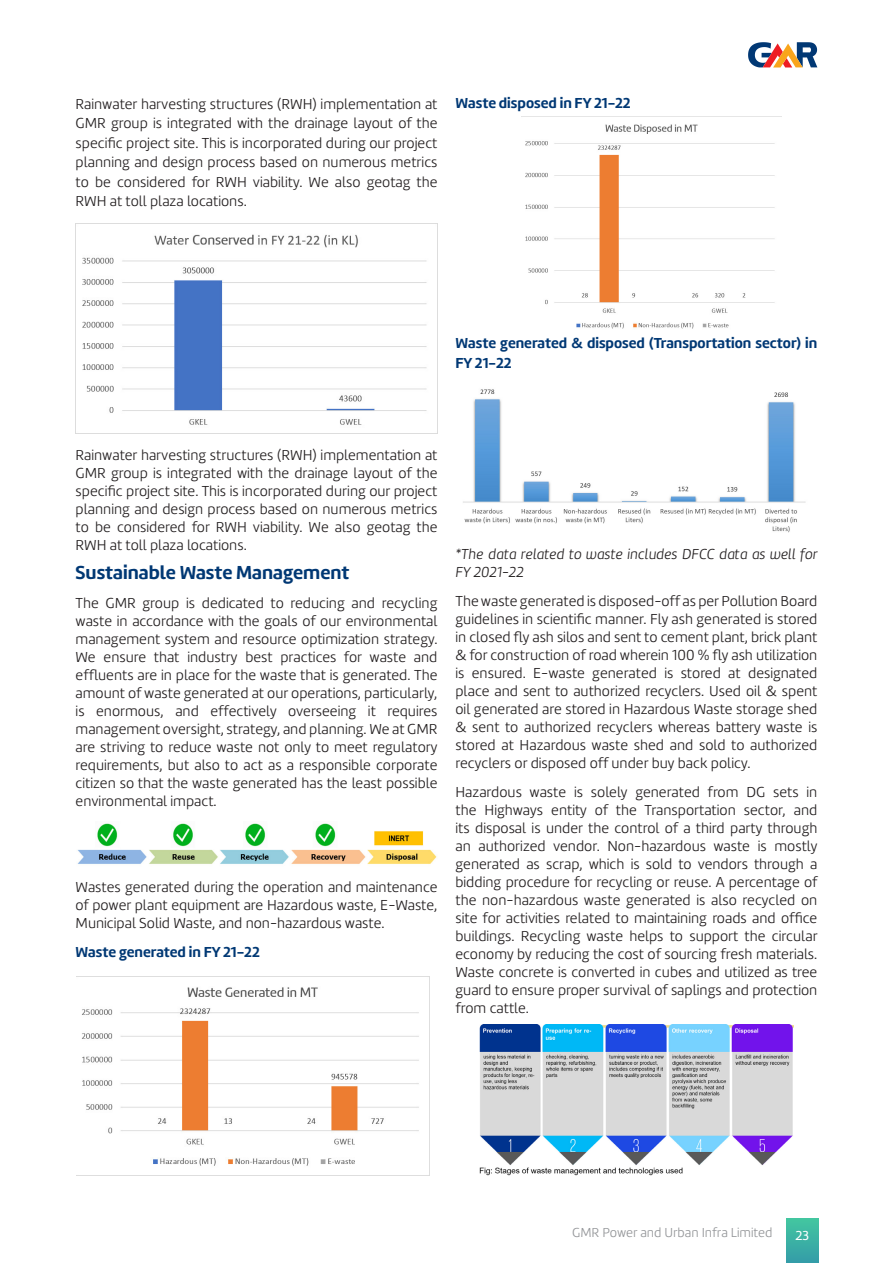
<style>
.page{position:relative;width:893px;height:1263px;background:#fff}
.page>*{position:absolute;margin:0;border:0;box-sizing:border-box;transform-origin:0 0}
.t1{font:700 19.5px "Marine";color:#013874}
.t2{font:300 15px/18px "Marine";color:#231f20;text-align:justify}
.t3{font:700 15px/19.5px "Marine";color:#013874}
.t4{font:italic 300 15px/18px "Marine";color:#231f20}
.t5{font:300 13.5px "Marine";color:#939598}
.t6{font:13.5px "Marine";color:#fff}
</style>
<div class="page">
<div style="left:786px;top:1218px;width:32px;height:45px;background:linear-gradient(to bottom,#43c7a0,#349ca8)"></div>
<svg style="left:748px;top:42px;width:69px;height:26px"></svg>
<img style="left:76px;top:223px;width:361px;height:211px">
<img style="left:82px;top:987px;width:337px;height:179px">
<img style="left:522px;top:116px;width:259px;height:213px">
<img style="left:463px;top:389px;width:343px;height:144px">
<img style="left:77px;top:823px;width:360px;height:41px">
<img style="left:479px;top:1024px;width:314px;height:152px">
<p class="t2" style="left:76px;top:94px;width:363px;line-height:19.5px">Rainwater harvesting structures (RWH) implementation at GMR group is integrated with the drainage layout of the specific project site. This is incorporated during our project planning and design process based on numerous metrics to be considered for RWH viability. We also geotag the RWH at toll plaza locations.</p>
<p class="t3" style="left:455px;top:93px;width:177px">Waste disposed in FY 21-22</p>
<p class="t3" style="left:455px;top:333px;width:363px">Waste generated &amp; disposed (Transportation sector) in<br>FY 21-22</p>
<p class="t2" style="left:76px;top:446px;width:363px">Rainwater harvesting structures (RWH) implementation at GMR group is integrated with the drainage layout of the specific project site. This is incorporated during our project planning and design process based on numerous metrics to be considered for RWH viability. We also geotag the RWH at toll plaza locations.</p>
<p class="t1" style="left:76px;top:560px;width:275px">Sustainable Waste Management</p>
<p class="t2" style="left:76px;top:594px;width:364px">The GMR group is dedicated to reducing and recycling waste in accordance with the goals of our environmental management system and resource optimization strategy.<br>We ensure that industry best practices for waste and effluents are in place for the waste that is generated. The amount of waste generated at our operations, particularly, is enormous, and effectively overseeing it requires management oversight, strategy, and planning. We at GMR are striving to reduce waste not only to meet regulatory requirements, but also to act as a responsible corporate citizen so that the waste generated has the least possible environmental impact.</p>
<p class="t2" style="left:76px;top:878px;width:363px">Wastes generated during the operation and maintenance of power plant equipment are Hazardous waste, E-Waste, Municipal Solid Waste, and non-hazardous waste.</p>
<p class="t3" style="left:76px;top:942px;width:186px">Waste generated in FY 21-22</p>
<p class="t4" style="left:455px;top:545px;width:364px">*The data related to waste includes DFCC data as well for<br>FY 2021-22</p>
<p class="t2" style="left:455px;top:592px;width:363px">The waste generated is disposed-off as per Pollution Board guidelines in scientific manner. Fly ash generated is stored in closed fly ash silos and sent to cement plant, brick plant &amp; for construction of road wherein 100 % fly ash utilization is ensured. E-waste generated is stored at designated place and sent to authorized recyclers. Used oil &amp; spent oil generated are stored in Hazardous Waste storage shed &amp; sent to authorized recyclers whereas battery waste is stored at Hazardous waste shed and sold to authorized recyclers or disposed off under buy back policy.</p>
<p class="t2" style="left:455px;top:783px;width:364px">Hazardous waste is solely generated from DG sets in the Highways entity of the Transportation sector, and its disposal is under the control of a third party through an authorized vendor. Non-hazardous waste is mostly generated as scrap, which is sold to vendors through a bidding procedure for recycling or reuse. A percentage of the non-hazardous waste generated is also recycled on site for activities related to maintaining roads and office buildings. Recycling waste helps to support the circular economy by reducing the cost of sourcing fresh materials.<br>Waste concrete is converted in cubes and utilized as tree guard to ensure proper survival of saplings and protection from cattle.</p>
<p class="t5" style="left:572px;top:1224px;width:202px">GMR Power and Urban Infra Limited</p>
<p class="t6" style="left:796px;top:1227px;width:15px">23</p>
</div>
